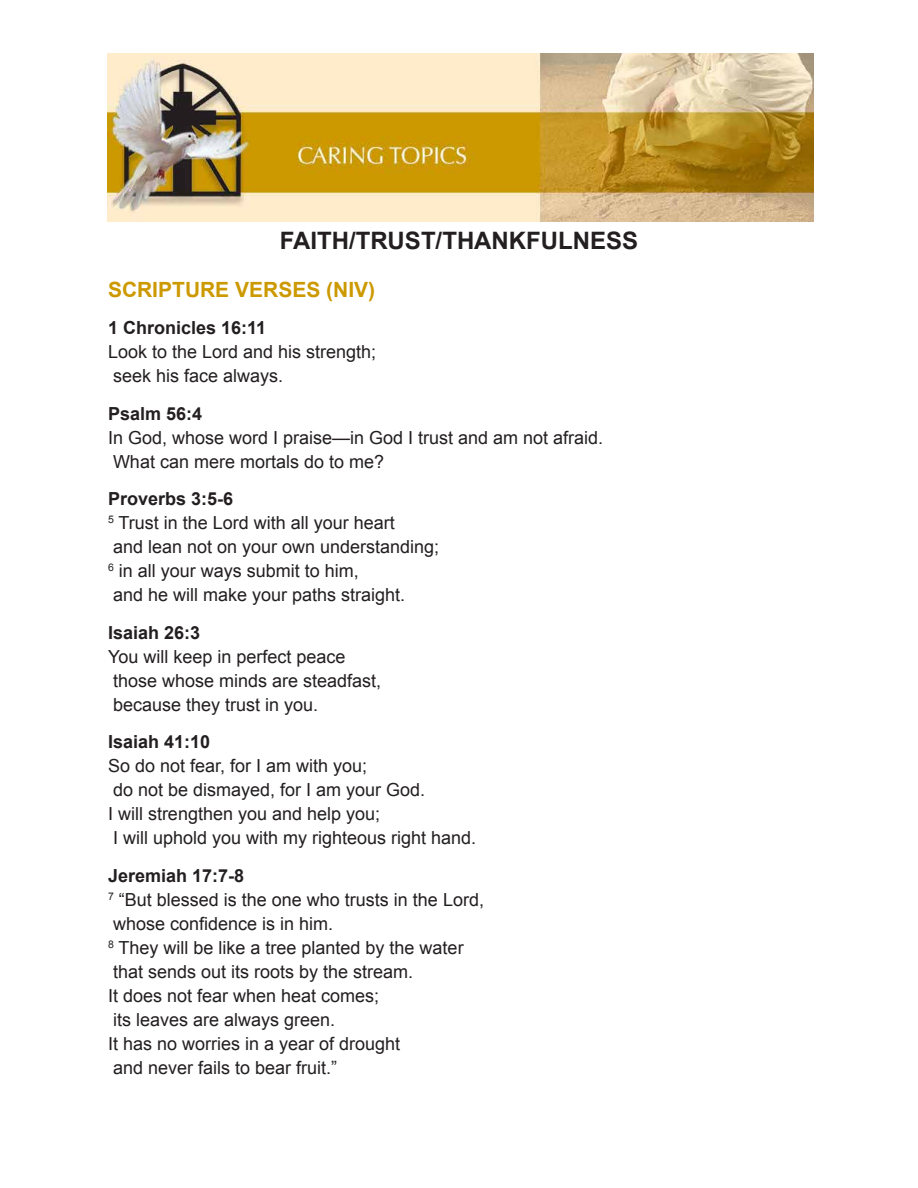
<style>
.page{position:relative;width:918px;height:1188px;background:#fff}
.page>*{position:absolute;margin:0;border:0;box-sizing:border-box;transform-origin:0 0}
.t1{font:700 24px "Arial";color:#231f20}
.t2{font:700 21px "Arial";color:#c90}
.t3{font:18px/24px "Arial";color:#231f20}
.t4{font:700 18px "Arial";color:#231f20}
.s1{font-weight:700}
</style>
<div class="page">
<img style="left:108px;top:54px;width:706px;height:167px">
<h1 class="t1" style="left:280px;top:224px;width:360px">FAITH/TRUST/THANKFULNESS</h1>
<p class="t2" style="left:108px;top:275px;width:269px">SCRIPTURE VERSES (NIV)</p>
<p class="t4" style="left:108px;top:316px;width:160px">1 Chronicles 16:11</p>
<p class="t3" style="left:108px;top:340px;width:270px">Look to the Lord and his strength; seek his face always.</p>
<p class="t4" style="left:108px;top:401px;width:96px">Psalm 56:4</p>
<p class="t3" style="left:108px;top:426px;width:497px">In God, whose word I praise—in God I trust and am not afraid.<br>What can mere mortals do to me?</p>
<p class="t3" style="left:108px;top:487px;width:333px"><span class="s1">Proverbs 3:5-6<br></span><sup>5</sup> Trust in the Lord with all your heart<br>and lean not on your own understanding;<br><sup>6</sup> in all your ways submit to him,<br>and he will make your paths straight.</p>
<p class="t4" style="left:108px;top:620px;width:94px">Isaiah 26:3</p>
<p class="t3" style="left:108px;top:645px;width:275px">You will keep in perfect peace those whose minds are steadfast, because they trust in you.</p>
<p class="t4" style="left:108px;top:730px;width:104px">Isaiah 41:10</p>
<p class="t3" style="left:108px;top:754px;width:370px">So do not fear, for I am with you;<br>do not be dismayed, for I am your God.<br>I will strengthen you and help you;<br>I will uphold you with my righteous right hand.</p>
<p class="t3" style="left:108px;top:864px;width:378px"><span class="s1">Jeremiah 17:7-8<br></span><sup>7</sup> “But blessed is the one who trusts in the Lord, whose confidence is in him.<br><sup>8</sup> They will be like a tree planted by the water that sends out its roots by the stream.<br>It does not fear when heat comes;<br>its leaves are always green.<br>It has no worries in a year of drought<br>and never fails to bear fruit.”</p>
</div>
